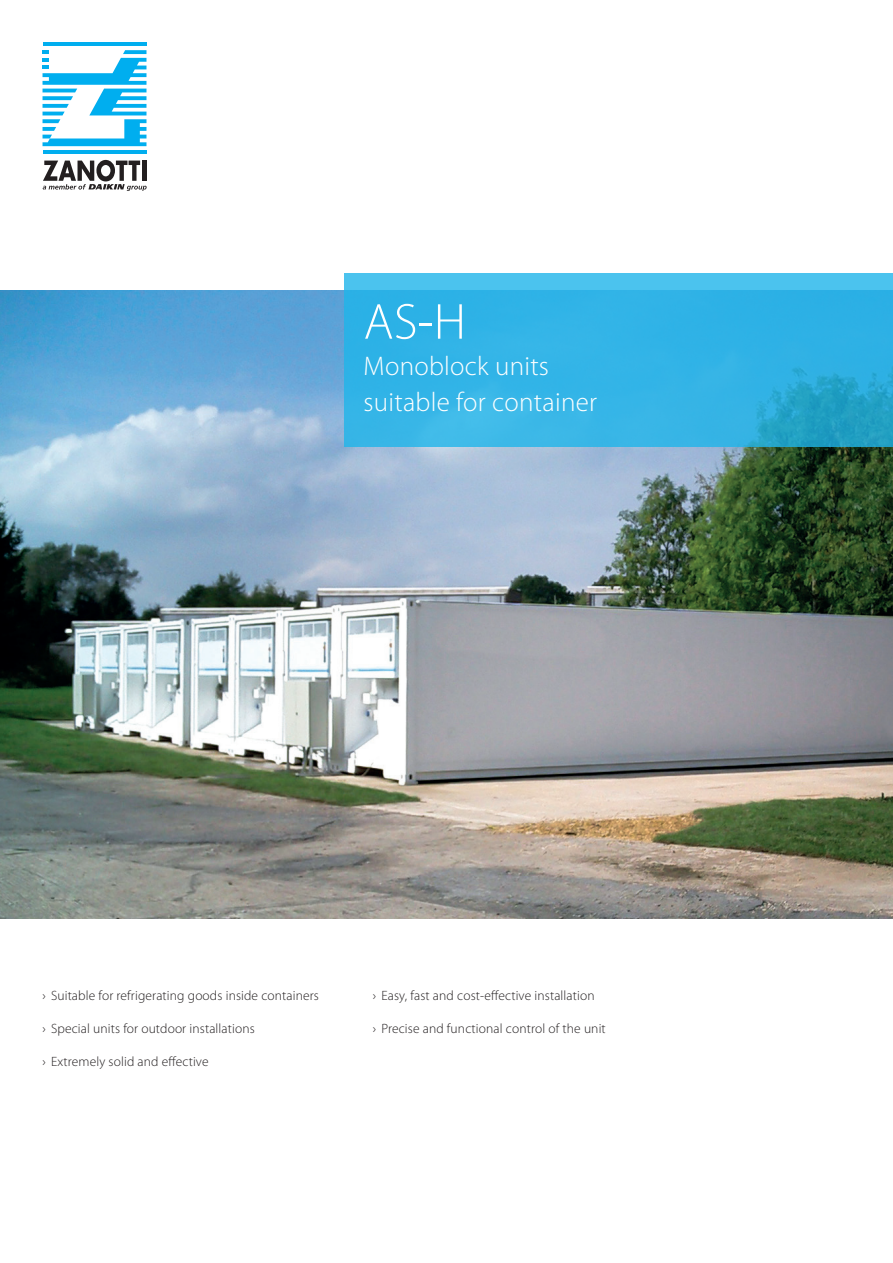
<style>
.page{position:relative;width:893px;height:1263px;background:#fff}
.page>*{position:absolute;margin:0;border:0;box-sizing:border-box;transform-origin:0 0}
.cover_title_MS1__range_28-70pt{font:300 51px "Myriad Pro";color:#fff}
.cover_title_MS1__range_28-70pt-2{font:300 27px/36px "Myriad Pro";letter-spacing:.01em;color:#fff}
.t1{font:300 13.5px "Myriad Pro";letter-spacing:.01em;color:#231f20}
</style>
<div class="page">
<img style="left:0;top:290px;width:893px;height:628px">
<svg style="left:344px;top:274px;width:549px;height:173px;background:#33b3e4"></svg>
<svg style="left:43px;top:160px;width:104px;height:31px"></svg>
<div style="left:142px;top:161px;width:5px;height:20px;background:#231f20"></div>
<hr style="left:43px;top:43px;width:103px;height:3px;background:#00aeef">
<hr style="left:43px;top:150px;width:103px;height:4px;background:#00aeef">
<svg style="left:43px;top:50px;width:103px;height:96px"></svg>
<p class="cover_title_MS1__range_28-70pt" style="left:364px;top:294px;width:104px">AS-H</p>
<p class="cover_title_MS1__range_28-70pt-2" style="left:364px;top:348px;width:235px">Monoblock units suitable for container</p>
<p class="t1" style="left:43px;top:988px;width:278px">› Suitable for refrigerating goods inside containers</p>
<p class="t1" style="left:43px;top:1021px;width:214px">› Special units for outdoor installations</p>
<p class="t1" style="left:43px;top:1054px;width:168px">› Extremely solid and effective</p>
<p class="t1" style="left:373px;top:988px;width:223px">› Easy, fast and cost-effective installation</p>
<p class="t1" style="left:373px;top:1021px;width:234px">› Precise and functional control of the unit</p>
</div>
